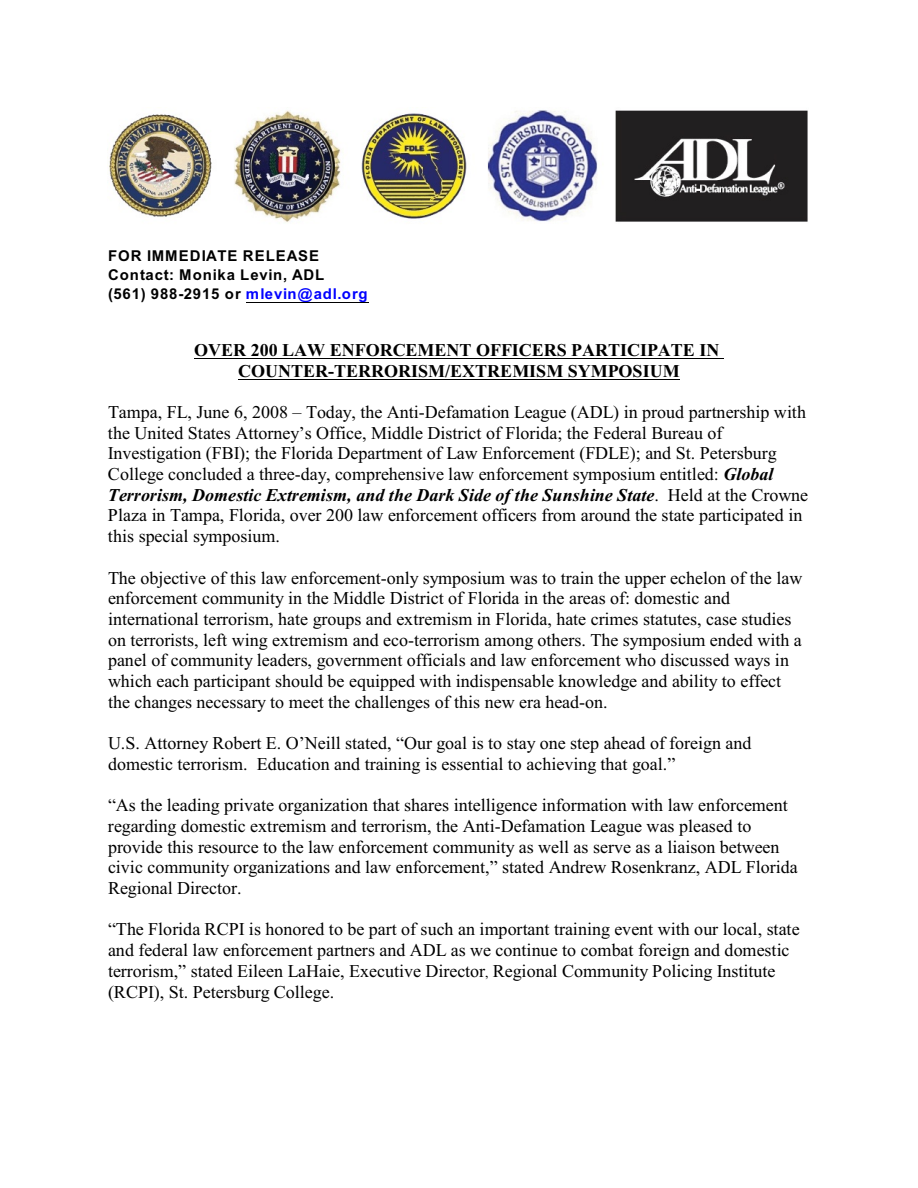
<style>
.page{position:relative;width:918px;height:1188px;background:#fff}
.page>*{position:absolute;margin:0;border:0;box-sizing:border-box;transform-origin:0 0}
.t1{font:18px/20.7px "Times New Roman";color:#000}
.t2{font:700 18px/20.7px "Times New Roman";color:#000;text-align:center}
.t3{font:700 15px/19px "Arial";letter-spacing:.06em;color:#000}
.s1{color:#00f}
.s2{font-weight:700;font-style:italic}
.s3{font-size:13.5px}
</style>
<div class="page">
<hr style="left:194px;top:358px;width:530px;height:1px;background:#000">
<hr style="left:238px;top:379px;width:442px;height:1px;background:#000">
<img style="left:109px;top:110px;width:699px;height:113px">
<hr style="left:246px;top:302px;width:122px;height:1px;background:#000">
<h5 class="t3" style="left:108px;top:248px;width:218px">FOR IMMEDIATE RELEASE<br>Contact: Monika Levin, ADL</h5>
<p class="t3" style="left:108px;top:286px;width:261px">(561) 988-2915 or <span class="s1">mlevin@adl.org</span></p>
<h4 class="t2" style="left:194px;top:341px;width:527px">OVER 200 LAW ENFORCEMENT OFFICERS PARTICIPATE IN<br>COUNTER-TERRORISM/EXTREMISM SYMPOSIUM</h4>
<p class="t1" style="left:108px;top:403px;width:702px">Tampa, FL, June 6, 2008 – Today, the Anti-Defamation League (ADL) in proud partnership with the United States Attorney’s Office, Middle District of Florida; the Federal Bureau of Investigation (FBI); the Florida Department of Law Enforcement (FDLE); and St. Petersburg College concluded a three-day, comprehensive law enforcement symposium entitled: <span class="s2">Global Terrorism, Domestic Extremism, and the Dark Side of the Sunshine State</span>. Held at the Crowne Plaza in Tampa, Florida, over 200 law enforcement officers from around the state participated in this special symposium.</p>
<p class="t1" style="left:108px;top:569px;width:696px">The objective of this law enforcement-only symposium was to train the upper echelon of the law enforcement community in the Middle District of Florida in the areas of: domestic and international terrorism, hate groups and extremism in Florida, hate crimes statutes, case studies on terrorists, left wing extremism and eco-terrorism among others. The symposium ended with a panel of community leaders, government officials and law enforcement who discussed ways in which each participant should be equipped with indispensable knowledge and ability to effect the changes necessary to meet the challenges of this new era head-on.</p>
<p class="t1" style="left:108px;top:735px;width:645px">U.S. Attorney Robert E. O’Neill stated, “Our goal is to stay one step ahead of foreign and domestic terrorism. Education and training is essential to achieving that goal.”</p>
<p class="t1" style="left:108px;top:797px;width:691px">“As the leading private organization that shares intelligence information with law enforcement regarding domestic extremism and terrorism, the Anti-Defamation League was pleased to provide this resource to the law enforcement community as well as serve as a liaison between civic community organizations and law enforcement,” stated Andrew Rosenkranz, ADL Florida Regional Director.</p>
<p class="t1" style="left:108px;top:921px;width:693px">“The Florida RCPI is honored to be part of such an important training event with our local, state and federal law enforcement partners and ADL as we continue to combat foreign and domestic terrorism,” stated Eileen LaHaie, Executive Director<span class="s3">,</span> Regional Community Policing Institute (RCPI), St. Petersburg College.</p>
</div>
